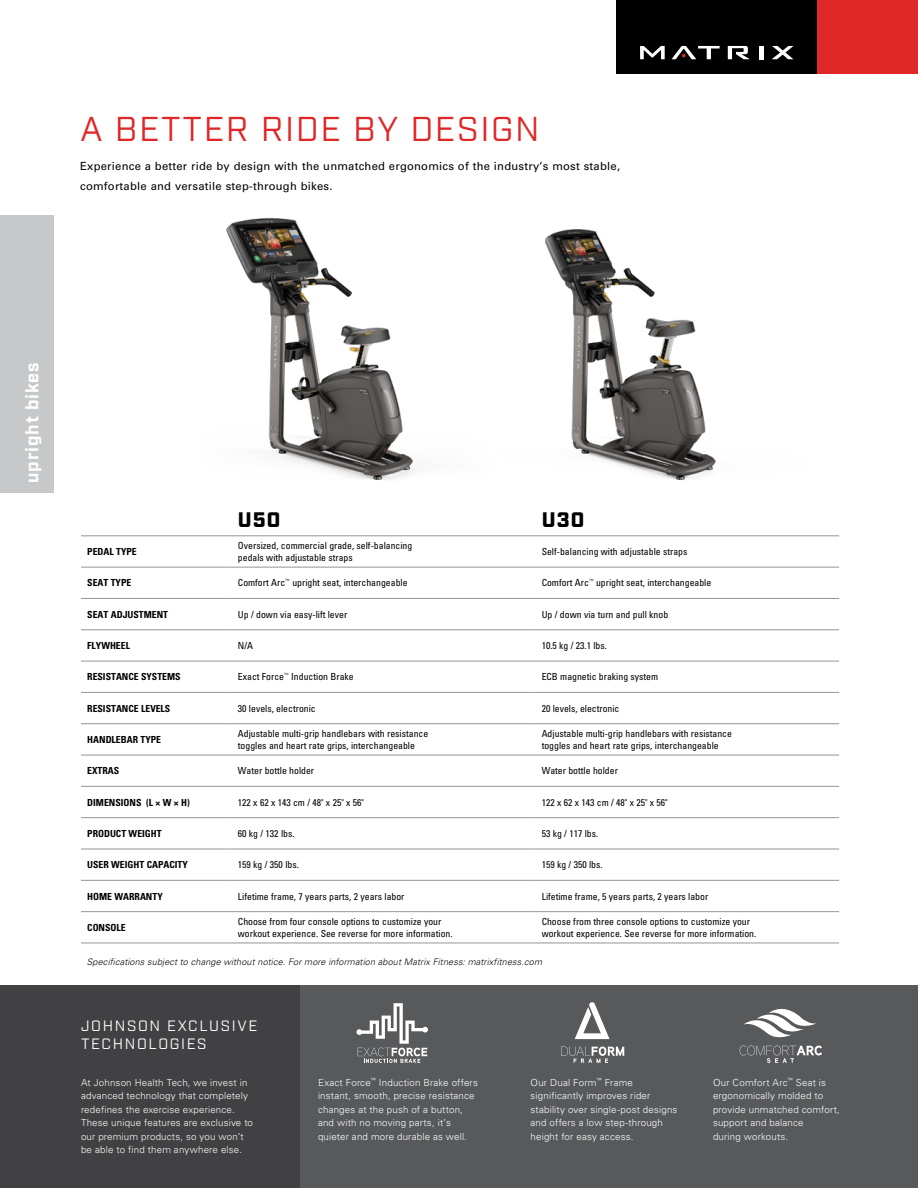
<style>
.page{position:relative;width:918px;height:1188px;background:#fff}
.page>*{position:absolute;margin:0;border:0;box-sizing:border-box;transform-origin:0 0}
.t1{font:34.5px "Industry";letter-spacing:.05em;color:#de2726}
.Table_-_Column_Heade{font:900 21px "Industry";letter-spacing:.05em;color:#000}
.Tab_Console_Apps_Hea{font:700 18px "Industry";letter-spacing:.045em;color:#fff}
.Footer_-_Header{font:15px/18px "Industry";letter-spacing:.11em;color:#fff}
.Header_-_Intro_Copy{font:11.25px/19.5px "Univers LT Pro 55 Roman";letter-spacing:.02em;color:#000}
.Table_-_P1_Body_Copy{font:condensed 9.75px/11.7px "Univers LT Pro";color:#000}
.Footer_-_Copy{font:300 9.75px/13.5px "Univers LT Pro 45";letter-spacing:.015em;color:#fff}
.t2{font:700 condensed 9.75px "Univers LT Pro";color:#000}
.Table_-_P1_Footer{font:italic 300 9px "Univers LT Pro 45";letter-spacing:.015em;color:#000}
</style>
<div class="page">
<div style="left:617px;top:0;width:200px;height:74px;background:#000"></div>
<div style="left:817px;top:0;width:101px;height:74px;background:#de2726"></div>
<svg style="left:640px;top:46px;width:25px;height:13px"></svg>
<svg style="left:728px;top:46px;width:22px;height:13px"></svg>
<svg style="left:772px;top:46px;width:21px;height:13px"></svg>
<hr style="left:759px;top:46px;width:4px;height:13px;background:#fff">
<svg style="left:671px;top:46px;width:49px;height:13px"></svg>
<div style="left:0;top:986px;width:918px;height:202px;background:#58595b"></div>
<div style="left:0;top:986px;width:299px;height:202px;background:#414042"></div>
<img style="left:545px;top:229px;width:171px;height:252px">
<hr style="left:81px;top:536px;width:151px;height:1px;background:#939598">
<hr style="left:232px;top:536px;width:303px;height:1px;background:#939598">
<hr style="left:535px;top:536px;width:304px;height:1px;background:#939598">
<hr style="left:81px;top:567px;width:151px;height:1px;background:#939598">
<hr style="left:232px;top:567px;width:303px;height:1px;background:#939598">
<hr style="left:535px;top:567px;width:304px;height:1px;background:#939598">
<hr style="left:81px;top:598px;width:151px;height:1px;background:#939598">
<hr style="left:232px;top:598px;width:303px;height:1px;background:#939598">
<hr style="left:535px;top:598px;width:304px;height:1px;background:#939598">
<hr style="left:81px;top:630px;width:151px;height:1px;background:#939598">
<hr style="left:232px;top:630px;width:303px;height:1px;background:#939598">
<hr style="left:535px;top:630px;width:304px;height:1px;background:#939598">
<hr style="left:81px;top:661px;width:151px;height:1px;background:#939598">
<hr style="left:232px;top:661px;width:303px;height:1px;background:#939598">
<hr style="left:535px;top:661px;width:304px;height:1px;background:#939598">
<hr style="left:81px;top:692px;width:151px;height:1px;background:#939598">
<hr style="left:232px;top:692px;width:303px;height:1px;background:#939598">
<hr style="left:535px;top:692px;width:304px;height:1px;background:#939598">
<hr style="left:81px;top:723px;width:151px;height:1px;background:#939598">
<hr style="left:232px;top:723px;width:303px;height:1px;background:#939598">
<hr style="left:535px;top:723px;width:304px;height:1px;background:#939598">
<hr style="left:81px;top:755px;width:151px;height:1px;background:#939598">
<hr style="left:232px;top:755px;width:303px;height:1px;background:#939598">
<hr style="left:535px;top:755px;width:304px;height:1px;background:#939598">
<hr style="left:81px;top:786px;width:151px;height:1px;background:#939598">
<hr style="left:232px;top:786px;width:303px;height:1px;background:#939598">
<hr style="left:535px;top:786px;width:304px;height:1px;background:#939598">
<hr style="left:81px;top:817px;width:151px;height:1px;background:#939598">
<hr style="left:232px;top:817px;width:303px;height:1px;background:#939598">
<hr style="left:535px;top:817px;width:304px;height:1px;background:#939598">
<hr style="left:81px;top:849px;width:151px;height:1px;background:#939598">
<hr style="left:232px;top:849px;width:303px;height:1px;background:#939598">
<hr style="left:535px;top:849px;width:304px;height:1px;background:#939598">
<hr style="left:81px;top:880px;width:151px;height:1px;background:#939598">
<hr style="left:232px;top:880px;width:303px;height:1px;background:#939598">
<hr style="left:535px;top:880px;width:304px;height:1px;background:#939598">
<hr style="left:81px;top:911px;width:151px;height:1px;background:#939598">
<hr style="left:232px;top:911px;width:303px;height:1px;background:#939598">
<hr style="left:535px;top:911px;width:304px;height:1px;background:#939598">
<hr style="left:81px;top:943px;width:151px;height:1px;background:#939598">
<hr style="left:232px;top:943px;width:303px;height:1px;background:#939598">
<hr style="left:535px;top:943px;width:304px;height:1px;background:#939598">
<img style="left:226px;top:218px;width:187px;height:262px">
<div style="left:0;top:216px;width:54px;height:277px;background:#c7c8ca"></div>
<svg style="left:740px;top:1046px;width:82px;height:17px"></svg>
<svg style="left:744px;top:1008px;width:73px;height:30px"></svg>
<svg style="left:561px;top:1047px;width:63px;height:16px"></svg>
<svg style="left:575px;top:1002px;width:35px;height:37px"></svg>
<svg style="left:356px;top:1003px;width:72px;height:60px"></svg>
<p class="t1" style="left:80px;top:109px;width:461px">A BETTER RIDE BY DESIGN</p>
<p class="Header_-_Intro_Copy" style="left:80px;top:156px;width:542px">Experience a better ride by design with the unmatched ergonomics of the industry’s most stable, comfortable and versatile step-through bikes.</p>
<p class="Tab_Console_Apps_Hea" style="left:21px;top:483px;width:122px;rotate:-90deg">upright bikes</p>
<p class="t2" style="left:87px;top:546px;width:51px">PEDAL TYPE</p>
<p class="Table_-_Column_Heade" style="left:238px;top:507px;width:44px">U50</p>
<p class="Table_-_Column_Heade" style="left:542px;top:507px;width:44px">U30</p>
<p class="Table_-_P1_Body_Copy" style="left:238px;top:540px;width:176px">Oversized, commercial grade, self-balancing</p>
<p class="Table_-_P1_Body_Copy" style="left:238px;top:551px;width:116px">pedals with adjustable straps</p>
<p class="Table_-_P1_Body_Copy" style="left:542px;top:545px;width:147px">Self-balancing with adjustable straps</p>
<p class="t2" style="left:87px;top:577px;width:46px">SEAT TYPE</p>
<p class="Table_-_P1_Body_Copy" style="left:238px;top:577px;width:171px">Comfort Arc<sup>™</sup> upright seat, interchangeable</p>
<p class="Table_-_P1_Body_Copy" style="left:542px;top:577px;width:171px">Comfort Arc<sup>™</sup> upright seat, interchangeable</p>
<p class="t2" style="left:87px;top:608px;width:82px">SEAT ADJUSTMENT</p>
<p class="Table_-_P1_Body_Copy" style="left:238px;top:608px;width:111px">Up / down via easy-lift lever</p>
<p class="Table_-_P1_Body_Copy" style="left:542px;top:608px;width:128px">Up / down via turn and pull knob</p>
<p class="t2" style="left:87px;top:640px;width:44px">FLYWHEEL</p>
<p class="Table_-_P1_Body_Copy" style="left:238px;top:639px;width:17px">N/A</p>
<p class="Table_-_P1_Body_Copy" style="left:542px;top:639px;width:67px">10.5 kg / 23.1 lbs.</p>
<p class="t2" style="left:87px;top:671px;width:95px">RESISTANCE SYSTEMS</p>
<p class="Table_-_P1_Body_Copy" style="left:238px;top:671px;width:117px">Exact Force<sup>™</sup> Induction Brake</p>
<p class="Table_-_P1_Body_Copy" style="left:542px;top:671px;width:118px">ECB magnetic braking system</p>
<p class="t2" style="left:87px;top:702px;width:85px">RESISTANCE LEVELS</p>
<p class="Table_-_P1_Body_Copy" style="left:238px;top:702px;width:79px">30 levels, electronic</p>
<p class="Table_-_P1_Body_Copy" style="left:542px;top:702px;width:79px">20 levels, electronic</p>
<p class="t2" style="left:87px;top:733px;width:75px">HANDLEBAR TYPE</p>
<p class="Table_-_P1_Body_Copy" style="left:238px;top:727px;width:192px">Adjustable multi-grip handlebars with resistance toggles and heart rate grips, interchangeable</p>
<p class="Table_-_P1_Body_Copy" style="left:542px;top:727px;width:192px">Adjustable multi-grip handlebars with resistance toggles and heart rate grips, interchangeable</p>
<p class="t2" style="left:87px;top:765px;width:33px">EXTRAS</p>
<p class="Table_-_P1_Body_Copy" style="left:238px;top:765px;width:78px">Water bottle holder</p>
<p class="Table_-_P1_Body_Copy" style="left:542px;top:765px;width:78px">Water bottle holder</p>
<p class="t2" style="left:87px;top:796px;width:104px">DIMENSIONS (L × W × H)</p>
<p class="Table_-_P1_Body_Copy" style="left:238px;top:796px;width:128px">122 x 62 x 143 cm / 48" x 25" x 56"</p>
<p class="Table_-_P1_Body_Copy" style="left:542px;top:796px;width:128px">122 x 62 x 143 cm / 48" x 25" x 56"</p>
<p class="t2" style="left:87px;top:827px;width:76px">PRODUCT WEIGHT</p>
<p class="Table_-_P1_Body_Copy" style="left:238px;top:827px;width:58px">60 kg / 132 lbs.</p>
<p class="Table_-_P1_Body_Copy" style="left:542px;top:827px;width:58px">53 kg / 117 lbs.</p>
<p class="t2" style="left:87px;top:859px;width:102px">USER WEIGHT CAPACITY</p>
<p class="Table_-_P1_Body_Copy" style="left:238px;top:859px;width:62px">159 kg / 350 lbs.</p>
<p class="Table_-_P1_Body_Copy" style="left:542px;top:859px;width:62px">159 kg / 350 lbs.</p>
<p class="t2" style="left:87px;top:890px;width:77px">HOME WARRANTY</p>
<p class="Table_-_P1_Body_Copy" style="left:238px;top:890px;width:168px">Lifetime frame, 7 years parts, 2 years labor</p>
<p class="Table_-_P1_Body_Copy" style="left:542px;top:890px;width:168px">Lifetime frame, 5 years parts, 2 years labor</p>
<p class="t2" style="left:87px;top:921px;width:40px">CONSOLE</p>
<p class="Table_-_P1_Body_Copy" style="left:238px;top:915px;width:216px">Choose from four console options to customize your workout experience. See reverse for more information.</p>
<p class="Table_-_P1_Body_Copy" style="left:542px;top:915px;width:216px">Choose from three console options to customize your workout experience. See reverse for more information.</p>
<p class="Table_-_P1_Footer" style="left:87px;top:956px;width:457px">Specifications subject to change without notice. For more information about Matrix Fitness: matrixfitness.com</p>
<p class="Footer_-_Header" style="left:81px;top:1017px;width:178px">JOHNSON EXCLUSIVE<br>TECHNOLOGIES</p>
<p class="Footer_-_Copy" style="left:81px;top:1075px;width:174px">At Johnson Health Tech, we invest in advanced technology that completely redefines the exercise experience.<br>These unique features are exclusive to our premium products, so you won’t be able to find them anywhere else.</p>
<p class="Footer_-_Copy" style="left:318px;top:1075px;width:161px">Exact Force<sup>™</sup> Induction Brake offers instant, smooth, precise resistance changes at the push of a button, and with no moving parts, it’s quieter and more durable as well.</p>
<p class="Footer_-_Copy" style="left:531px;top:1075px;width:148px">Our Dual Form<sup>™</sup> Frame significantly improves rider stability over single-post designs and offers a low step-through height for easy access.</p>
<p class="Footer_-_Copy" style="left:713px;top:1075px;width:128px">Our Comfort Arc<sup>™</sup> Seat is ergonomically molded to provide unmatched comfort, support and balance<br>during workouts.</p>
</div>
